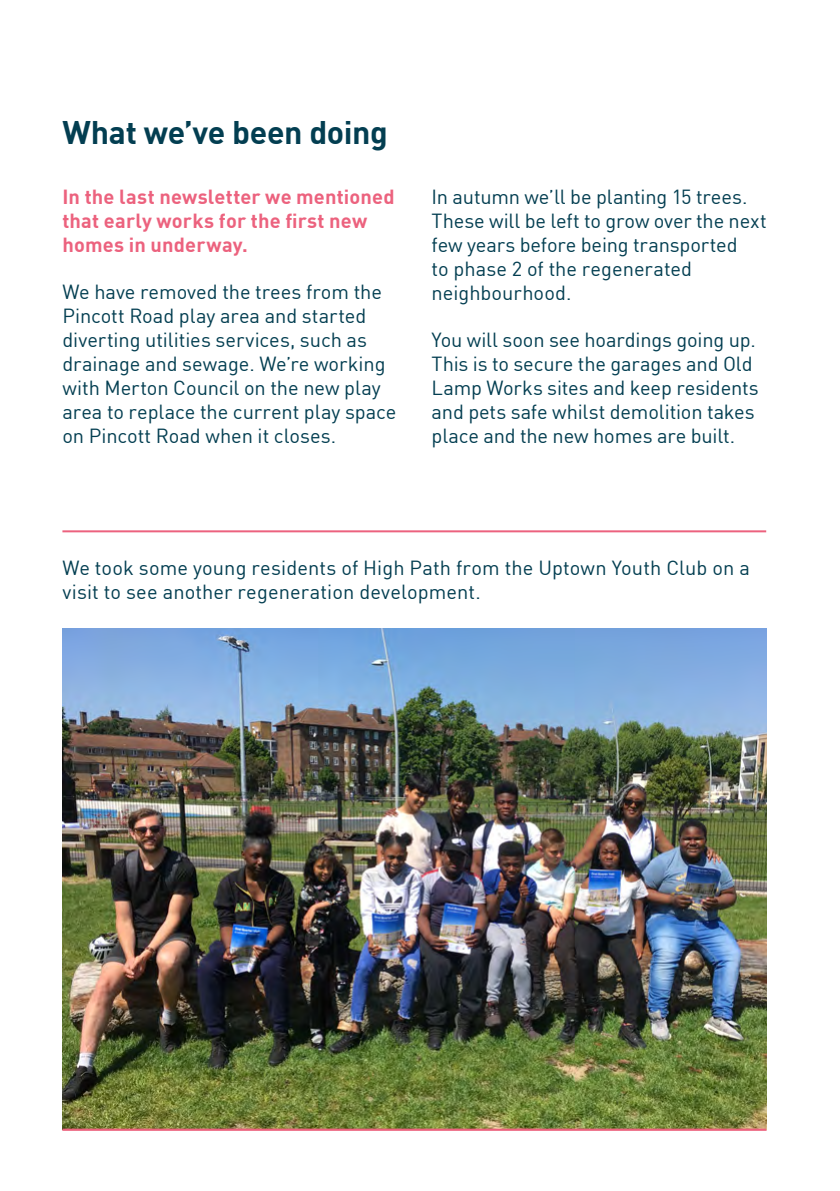
<style>
.page{position:relative;width:840px;height:1191px;background:#fff}
.page>*{position:absolute;margin:0;border:0;box-sizing:border-box;transform-origin:0 0}
.t1{font:700 32px "DINOT";letter-spacing:-.01em;color:#033e51}
.t2{font:20px/24px "DINOT";letter-spacing:-.005em;color:#033e51}
.t3{font:700 20px/24px "DINOT";letter-spacing:.01em;color:#ec627e}
</style>
<div class="page">
<hr style="left:62px;top:1128px;width:704px;height:2px;background:#ec627e">
<img style="left:62px;top:628px;width:704px;height:501px">
<hr style="left:62px;top:530px;width:703px;height:2px;background:#ec627e">
<hr style="left:62px;top:1128px;width:703px;height:2px;background:#ec627e">
<h1 class="t1" style="left:62px;top:107px;width:327px">What we’ve been doing</h1>
<p class="t3" style="left:62px;top:183px;width:333px">In the last newsletter we mentioned that early works for the first new homes in underway.</p>
<p class="t2" style="left:62px;top:278px;width:335px">We have removed the trees from the Pincott Road play area and started diverting utilities services, such as drainage and sewage. We’re working with Merton Council on the new play area to replace the current play space on Pincott Road when it closes.</p>
<p class="t2" style="left:431px;top:183px;width:336px">In autumn we’ll be planting 15 trees.<br>These will be left to grow over the next few years before being transported<br>to phase 2 of the regenerated neighbourhood.</p>
<p class="t2" style="left:431px;top:326px;width:328px">You will soon see hoardings going up.<br>This is to secure the garages and Old Lamp Works sites and keep residents and pets safe whilst demolition takes place and the new homes are built.</p>
<p class="t2" style="left:62px;top:554px;width:688px">We took some young residents of High Path from the Uptown Youth Club on a visit to see another regeneration development.</p>
</div>
